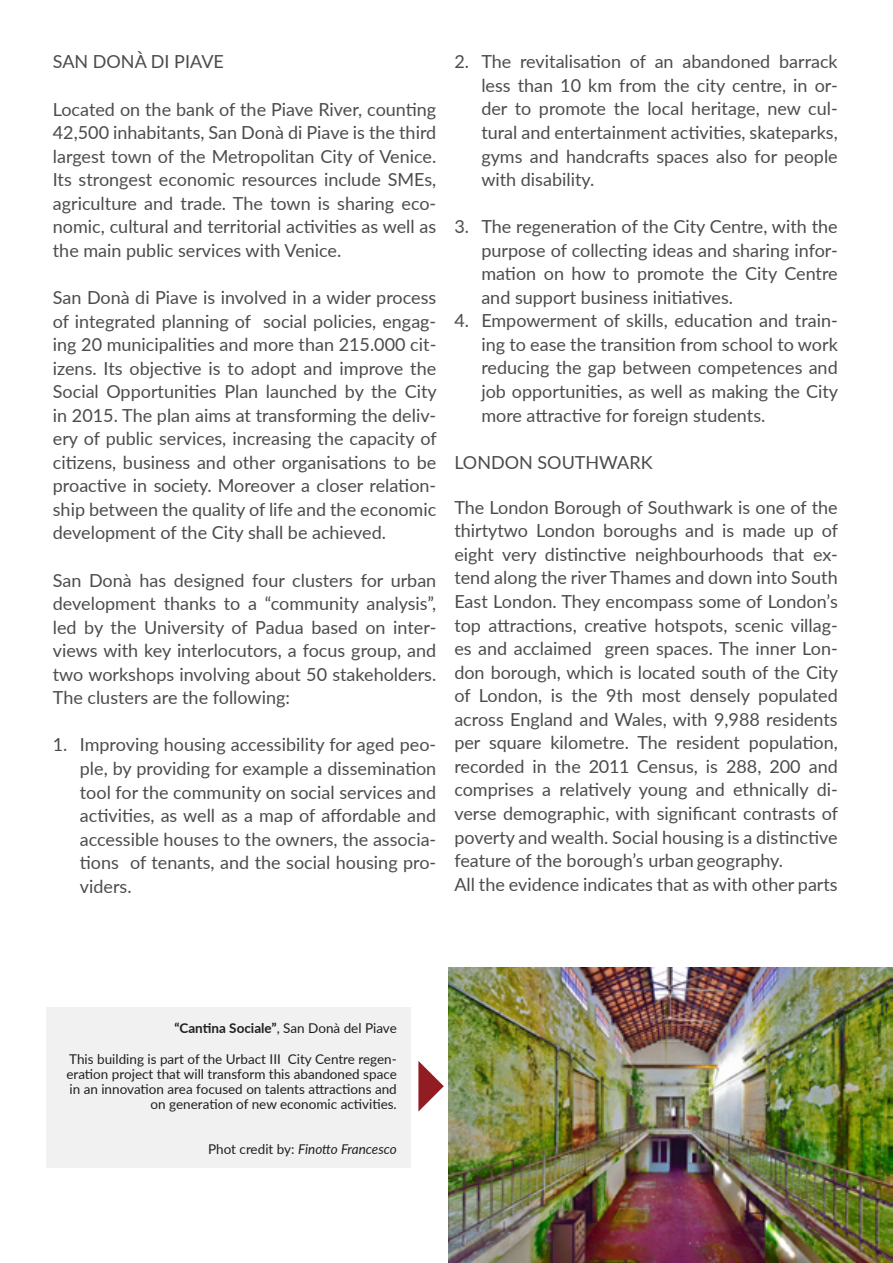
<style>
.page{position:relative;width:893px;height:1263px;background:#fff}
.page>*{position:absolute;margin:0;border:0;box-sizing:border-box;transform-origin:0 0}
.t1{font:18px/23.5px "Lato";color:#4c4c4c;text-align:justify}
.t2{font:13.5px/15px "Lato";color:#1f1f1f;text-align:right}
.t3{font:700 13.5px "Lato";color:#1f1f1f}
.t4{font:italic 13.5px "Lato";letter-spacing:-.005em;color:#1f1f1f}
.s1{font-weight:400}
.s2{font-style:normal}
</style>
<div class="page">
<div style="left:47px;top:1008px;width:364px;height:160px;background:#f1f1f1"></div>
<img style="left:449px;top:967px;width:444px;height:296px">
<svg style="left:418px;top:1061px;width:26px;height:50px"></svg>
<p class="t1" style="left:53px;top:49px;width:173px">SAN DONÀ DI PIAVE</p>
<p class="t1" style="left:53px;top:97px;width:385px">Located on the bank of the Piave River, counting 42,500 inhabitants, San Donà di Piave is the third largest town of the Metropolitan City of Venice.<br>Its strongest economic resources include SMEs, agriculture and trade. The town is sharing eco&shy;nomic, cultural and territorial activities as well as the main public services with Venice.</p>
<p class="t1" style="left:53px;top:285px;width:385px">San Donà di Piave is involved in a wider process of integrated planning of social policies, engag&shy;ing 20 municipalities and more than 215.000 cit&shy;izens. Its objective is to adopt and improve the Social Opportunities Plan launched by the City in 2015. The plan aims at transforming the deliv&shy;ery of public services, increasing the capacity of citizens, business and other organisations to be proactive in society. Moreover a closer relation&shy;ship between the quality of life and the economic development of the City shall be achieved.</p>
<p class="t1" style="left:53px;top:567px;width:385px">San Donà has designed four clusters for urban development thanks to a “community analysis”, led by the University of Padua based on inter&shy;views with key interlocutors, a focus group, and two workshops involving about 50 stakeholders.<br>The clusters are the following:</p>
<p class="t1" style="left:80px;top:732px;width:358px;text-indent:-27px">1. Improving housing accessibility for aged peo&shy;ple, by providing for example a dissemination tool for the community on social services and activities, as well as a map of affordable and accessible houses to the owners, the associa&shy;tions of tenants, and the social housing pro&shy;viders.</p>
<p class="t1" style="left:481px;top:49px;width:358px;text-indent:-27px">2. The revitalisation of an abandoned barrack less than 10 km from the city centre, in or&shy;der to promote the local heritage, new cul&shy;tural and entertainment activities, skateparks, gyms and handcrafts spaces also for people with disability.</p>
<p class="t1" style="left:481px;top:214px;width:358px;text-indent:-27px">3. The regeneration of the City Centre, with the purpose of collecting ideas and sharing infor&shy;mation on how to promote the City Centre and support business initiatives.</p>
<p class="t1" style="left:481px;top:308px;width:358px;text-indent:-27px">4. Empowerment of skills, education and train&shy;ing to ease the transition from school to work reducing the gap between competences and job opportunities, as well as making the City more attractive for foreign students.</p>
<p class="t1" style="left:454px;top:450px;width:200px">LONDON SOUTHWARK</p>
<p class="t1" style="left:454px;top:495px;width:385px;text-align:left">The London Borough of Southwark is one of the thirtytwo London boroughs and is made up of eight very distinctive neighbourhoods that ex&shy;tend along the river Thames and down into South East London. They encompass some of London’s top attractions, creative hotspots, scenic villag&shy;es and acclaimed green spaces. The inner Lon&shy;don borough, which is located south of the City of London, is the 9th most densely populated across England and Wales, with 9,988 residents per square kilometre. The resident population, recorded in the 2011 Census, is 288, 200 and comprises a relatively young and ethnically di&shy;verse demographic, with significant contrasts of poverty and wealth. Social housing is a distinctive feature of the borough’s urban geography.<br>All the evidence indicates that as with other parts</p>
<p class="t3" style="left:174px;top:1018px;width:224px">“Cantina Sociale”<span class="s1">, San Donà del Piave</span></p>
<p class="t2" style="left:66px;top:1051px;width:332px">This building is part of the Urbact III City Centre regen&shy;eration project that will transform this abandoned space in an innovation area focused on talents attractions and on generation of new economic activities.</p>
<p class="t4" style="left:208px;top:1139px;width:190px"><span class="s2">Phot credit by:</span> Finotto Francesco</p>
</div>
